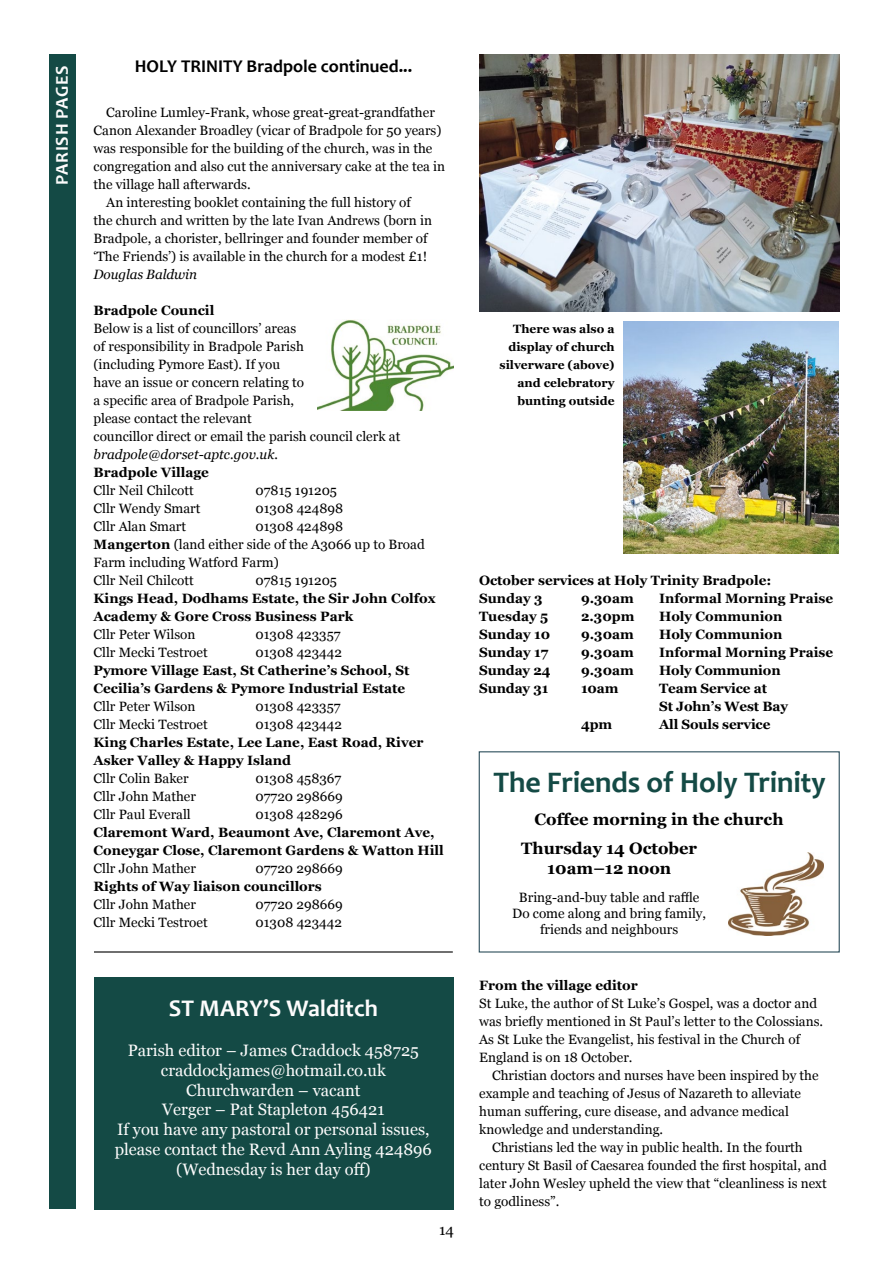
<style>
.page{position:relative;width:893px;height:1263px;background:#fff}
.page>*{position:absolute;margin:0;border:0;box-sizing:border-box;transform-origin:0 0}
.t1{font:700 30px "Candara";letter-spacing:-.005em;color:#144a45}
.t2{font:700 24px "Candara";color:#fdfcfc}
.t3{font:700 18px "Candara";color:#000}
.t4{font:700 18px "Candara";letter-spacing:.04em;color:#fdfcfc}
.t5{font:16.5px/19.8px "Georgia";color:#fdfcfc;text-align:center}
.t6{font:700 16.5px/28.8px "Georgia";color:#000}
.t7{font:15px "Georgia";color:#000}
.t8{font:13.5px/18px "Georgia";color:#000}
.t9{font:700 13.5px/18px "Georgia";color:#000}
.t10{font:italic 13.5px "Georgia";color:#000}
.t11{font:700 12px/18px "Georgia";color:#000;text-align:right}
.s1{font-weight:700}
</style>
<div class="page">
<div style="left:49px;top:54px;width:26px;height:1155px;background:#144a45"></div>
<hr style="left:94px;top:951px;width:359px;height:1px;background:#000">
<div style="left:94px;top:977px;width:359px;height:232px;background:#144a45"></div>
<img style="left:479px;top:54px;width:360px;height:258px">
<img style="left:623px;top:321px;width:216px;height:232px">
<img style="left:318px;top:319px;width:135px;height:92px">
<div style="left:479px;top:751px;width:361px;height:201px;border:1px solid #2d4f5c"></div>
<img style="left:728px;top:852px;width:96px;height:83px">
<h3 class="t4" style="left:51px;top:185px;width:121px;rotate:-90deg">PARISH PAGES</h3>
<h3 class="t3" style="left:135px;top:55px;width:279px">HOLY TRINITY Bradpole continued...</h3>
<p class="t8" style="left:106px;top:103px;width:330px">Caroline Lumley-Frank, whose great-great-grandfather</p>
<p class="t8" style="left:94px;top:121px;width:349px">Canon Alexander Broadley (vicar of Bradpole for 50 years)</p>
<p class="t8" style="left:94px;top:139px;width:340px">was responsible for the building of the church, was in the</p>
<p class="t8" style="left:94px;top:157px;width:353px">congregation and also cut the anniversary cake at the tea in</p>
<p class="t8" style="left:94px;top:175px;width:159px">the village hall afterwards.</p>
<p class="t8" style="left:106px;top:193px;width:306px">An interesting booklet containing the full history of</p>
<p class="t8" style="left:94px;top:211px;width:340px">the church and written by the late Ivan Andrews (born in</p>
<p class="t8" style="left:94px;top:229px;width:335px">Bradpole, a chorister, bellringer and founder member of</p>
<p class="t8" style="left:94px;top:247px;width:335px">‘The Friends’) is available in the church for a modest £1!</p>
<p class="t10" style="left:94px;top:264px;width:105px">Douglas Baldwin</p>
<p class="t9" style="left:94px;top:301px;width:122px">Bradpole Council</p>
<p class="t8" style="left:94px;top:319px;width:308px">Below is a list of councillors’ areas<br>of responsibility in Bradpole Parish<br>(including Pymore East). If you<br>have an issue or concern relating to<br>a specific area of Bradpole Parish,<br>please contact the relevant<br>councillor direct or email the parish council clerk at</p>
<p class="t10" style="left:94px;top:444px;width:186px">bradpole@dorset-aptc.gov.uk.</p>
<p class="t9" style="left:94px;top:463px;width:117px">Bradpole Village</p>
<p class="t8" style="left:94px;top:481px;width:102px">Cllr Neil Chilcott</p>
<p class="t8" style="left:256px;top:481px;width:83px">07815 191205</p>
<p class="t8" style="left:94px;top:499px;width:108px">Cllr Wendy Smart</p>
<p class="t8" style="left:256px;top:499px;width:89px">01308 424898</p>
<p class="t8" style="left:94px;top:517px;width:94px">Cllr Alan Smart</p>
<p class="t8" style="left:94px;top:517px;width:333px;text-indent:162px">01308 424898<br><span class="s1">Mangerton</span> (land either side of the A3066 up to Broad<br>Farm including Watford Farm)<br>Cllr Neil Chilcott</p>
<p class="t8" style="left:256px;top:571px;width:83px">07815 191205</p>
<p class="t9" style="left:94px;top:589px;width:344px">Kings Head, Dodhams Estate, the Sir John Colfox<br>Academy &amp; Gore Cross Business Park</p>
<p class="t8" style="left:94px;top:625px;width:103px">Cllr Peter Wilson</p>
<p class="t8" style="left:256px;top:625px;width:87px">01308 423357</p>
<p class="t8" style="left:94px;top:643px;width:116px">Cllr Mecki Testroet</p>
<p class="t8" style="left:256px;top:643px;width:88px">01308 423442</p>
<p class="t9" style="left:94px;top:660px;width:318px">Pymore Village East, St Catherine’s School, St<br>Cecilia’s Gardens &amp; Pymore Industrial Estate</p>
<p class="t8" style="left:94px;top:697px;width:103px">Cllr Peter Wilson</p>
<p class="t8" style="left:256px;top:697px;width:87px">01308 423357</p>
<p class="t8" style="left:94px;top:715px;width:116px">Cllr Mecki Testroet</p>
<p class="t8" style="left:256px;top:715px;width:88px">01308 423442</p>
<p class="t9" style="left:94px;top:732px;width:331px">King Charles Estate, Lee Lane, East Road, River<br>Asker Valley &amp; Happy Island</p>
<p class="t8" style="left:94px;top:769px;width:97px">Cllr Colin Baker</p>
<p class="t8" style="left:256px;top:769px;width:87px">01308 458367</p>
<p class="t8" style="left:94px;top:787px;width:104px">Cllr John Mather</p>
<p class="t8" style="left:256px;top:787px;width:89px">07720 298669</p>
<p class="t8" style="left:94px;top:805px;width:99px">Cllr Paul Everall</p>
<p class="t8" style="left:256px;top:805px;width:89px">01308 428296</p>
<p class="t9" style="left:94px;top:822px;width:352px">Claremont Ward, Beaumont Ave, Claremont Ave,<br>Coneygar Close, Claremont Gardens &amp; Watton Hill</p>
<p class="t8" style="left:94px;top:859px;width:104px">Cllr John Mather</p>
<p class="t8" style="left:256px;top:859px;width:89px">07720 298669</p>
<p class="t9" style="left:94px;top:876px;width:230px">Rights of Way liaison councillors</p>
<p class="t8" style="left:94px;top:895px;width:104px">Cllr John Mather</p>
<p class="t8" style="left:256px;top:895px;width:89px">07720 298669</p>
<p class="t8" style="left:94px;top:913px;width:116px">Cllr Mecki Testroet</p>
<p class="t8" style="left:256px;top:913px;width:88px">01308 423442</p>
<h2 class="t2" style="left:169px;top:994px;width:210px">ST MARY’S Walditch</h2>
<p class="t5" style="left:115px;top:1040px;width:319px">Parish editor – James Craddock 458725 craddockjames@hotmail.co.uk Churchwarden – vacant<br>Verger – Pat Stapleton 456421<br>If you have any pastoral or personal issues, please contact the Revd Ann Ayling 424896 (Wednesday is her day off)</p>
<p class="t7" style="left:439px;top:1219px;width:16px">14</p>
<p class="t11" style="left:500px;top:319px;width:117px">There was also a display of church silverware (above) and celebratory bunting outside</p>
<p class="t9" style="left:479px;top:570px;width:294px">October services at Holy Trinity Bradpole:<br>Sunday 3</p>
<p class="t9" style="left:581px;top:588px;width:54px">9.30am</p>
<p class="t9" style="left:659px;top:588px;width:176px">Informal Morning Praise</p>
<p class="t9" style="left:479px;top:606px;width:71px">Tuesday 5</p>
<p class="t9" style="left:581px;top:606px;width:55px">2.30pm</p>
<p class="t9" style="left:659px;top:606px;width:125px">Holy Communion</p>
<p class="t9" style="left:479px;top:624px;width:73px">Sunday 10</p>
<p class="t9" style="left:581px;top:624px;width:54px">9.30am</p>
<p class="t9" style="left:659px;top:624px;width:125px">Holy Communion</p>
<p class="t9" style="left:479px;top:642px;width:71px">Sunday 17</p>
<p class="t9" style="left:581px;top:642px;width:54px">9.30am</p>
<p class="t9" style="left:659px;top:642px;width:176px">Informal Morning Praise</p>
<p class="t9" style="left:479px;top:660px;width:73px">Sunday 24</p>
<p class="t9" style="left:581px;top:660px;width:54px">9.30am</p>
<p class="t9" style="left:659px;top:660px;width:123px">Holy Communion</p>
<p class="t9" style="left:479px;top:678px;width:71px">Sunday 31</p>
<p class="t9" style="left:581px;top:678px;width:39px">10am</p>
<p class="t9" style="left:659px;top:678px;width:130px">Team Service at<br>St John’s West Bay</p>
<p class="t9" style="left:581px;top:714px;width:33px">4pm</p>
<p class="t9" style="left:659px;top:714px;width:113px">All Souls service</p>
<h1 class="t1" style="left:493px;top:764px;width:334px">The Friends of Holy Trinity</h1>
<p class="t6" style="left:521px;top:804px;width:264px;text-indent:13px">Coffee morning in the church<br>Thursday 14 October</p>
<p class="t6" style="left:547px;top:852px;width:126px">10am–12 noon</p>
<p class="t8" style="left:512px;top:888px;width:195px;line-height:16.2px;text-align:center">Bring-and-buy table and raffle<br>Do come along and bring family, friends and neighbours</p>
<p class="t9" style="left:479px;top:976px;width:160px">From the village editor</p>
<p class="t8" style="left:479px;top:994px;width:345px">St Luke, the author of St Luke’s Gospel, was a doctor and was briefly mentioned in St Paul’s letter to the Colossians.<br>As St Luke the Evangelist, his festival in the Church of England is on 18 October.</p>
<p class="t8" style="left:479px;top:1066px;width:341px;text-indent:13px">Christian doctors and nurses have been inspired by the example and teaching of Jesus of Nazareth to alleviate human suffering, cure disease, and advance medical knowledge and understanding.</p>
<p class="t8" style="left:479px;top:1138px;width:349px;text-indent:13px">Christians led the way in public health. In the fourth century St Basil of Caesarea founded the first hospital, and later John Wesley upheld the view that “cleanliness is next to godliness”.</p>
</div>
